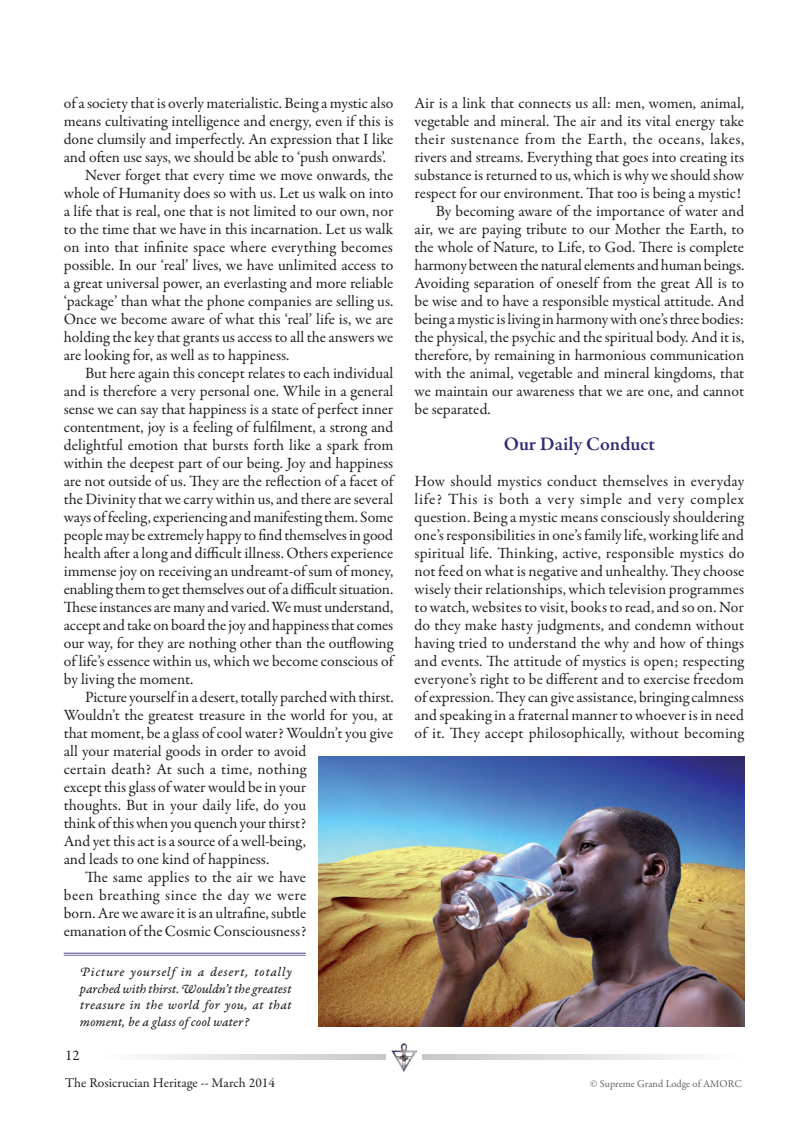
<style>
.page{position:relative;width:808px;height:1127px;background:#fff}
.page>*{position:absolute;margin:0;border:0;box-sizing:border-box;transform-origin:0 0}
.t1{font:600 19.5px "Garamond Premr Pro";letter-spacing:.005em;color:#312c74}
.t2{font:15.75px/18px "Garamond Premr Pro";letter-spacing:-.005em;color:#231f20;text-align:justify}
.t3{font:15.75px "Garamond Premr Pro";letter-spacing:.03em;color:#231f20}
.t4{font:15.75px "Garamond Premr Pro";letter-spacing:.025em;color:#231f20}
.t5{font:15px "Garamond Premr Pro";color:#231f20}
.t6{font:13.5px/16.5px "Garamond Premr Pro It Capt";letter-spacing:.02em;color:#231f20;text-align:justify}
.t7{font:13.5px "Garamond Premr Pro";color:#231f20}
.t8{font:10.5px "Garamond Premr Pro";color:#636366}
</style>
<div class="page">
<img style="left:392px;top:1043px;width:24px;height:28px">
<svg style="left:146px;top:1054px;width:240px;height:5px"></svg>
<svg style="left:422px;top:1054px;width:268px;height:5px"></svg>
<img style="left:319px;top:756px;width:425px;height:270px">
<hr style="left:64px;top:952px;width:242px;height:2px;background:#312c74">
<hr style="left:64px;top:955px;width:242px;height:1px;background:#312c74">
<p class="t2" style="left:64px;top:94px;width:331px">of a society that is overly materialistic. Being a mystic also</p>
<p class="t2" style="left:64px;top:112px;width:331px">means cultivating intelligence and energy, even if this is</p>
<p class="t2" style="left:64px;top:130px;width:331px">done clumsily and imperfectly. An expression that I like</p>
<p class="t2" style="left:64px;top:148px;width:324px">and often use says, we should be able to ‘push onwards’.</p>
<p class="t2" style="left:85px;top:166px;width:310px">Never forget that every time we move onwards, the</p>
<p class="t2" style="left:64px;top:184px;width:331px">whole of Humanity does so with us. Let us walk on into</p>
<p class="t2" style="left:64px;top:202px;width:331px">a life that is real, one that is not limited to our own, nor</p>
<p class="t2" style="left:64px;top:220px;width:331px">to the time that we have in this incarnation. Let us walk</p>
<p class="t2" style="left:64px;top:238px;width:331px">on into that infinite space where everything becomes</p>
<p class="t2" style="left:64px;top:256px;width:331px">possible. In our ‘real’ lives, we have unlimited access to</p>
<p class="t2" style="left:64px;top:274px;width:331px">a great universal power, an everlasting and more reliable</p>
<p class="t2" style="left:64px;top:292px;width:331px">‘package’ than what the phone companies are selling us.</p>
<p class="t2" style="left:64px;top:310px;width:331px">Once we become aware of what this ‘real’ life is, we are</p>
<p class="t2" style="left:64px;top:328px;width:331px">holding the key that grants us access to all the answers we</p>
<p class="t2" style="left:64px;top:346px;width:227px">are looking for, as well as to happiness.</p>
<p class="t2" style="left:85px;top:364px;width:310px">But here again this concept relates to each individual</p>
<p class="t2" style="left:64px;top:382px;width:331px">and is therefore a very personal one. While in a general</p>
<p class="t2" style="left:64px;top:400px;width:331px">sense we can say that happiness is a state of perfect inner</p>
<p class="t2" style="left:64px;top:418px;width:331px">contentment, joy is a feeling of fulfilment, a strong and</p>
<p class="t2" style="left:64px;top:436px;width:331px">delightful emotion that bursts forth like a spark from</p>
<p class="t2" style="left:64px;top:454px;width:331px">within the deepest part of our being. Joy and happiness</p>
<p class="t2" style="left:64px;top:472px;width:331px">are not outside of us. They are the reflection of a facet of</p>
<p class="t2" style="left:64px;top:490px;width:331px">the Divinity that we carry within us, and there are several</p>
<p class="t2" style="left:64px;top:508px;width:331px">ways of feeling, experiencing and manifesting them. Some</p>
<p class="t2" style="left:64px;top:526px;width:331px">people may be extremely happy to find themselves in good</p>
<p class="t2" style="left:64px;top:544px;width:331px">health after a long and difficult illness. Others experience</p>
<p class="t2" style="left:64px;top:562px;width:331px">immense joy on receiving an undreamt-of sum of money,</p>
<p class="t2" style="left:64px;top:580px;width:331px">enabling them to get themselves out of a difficult situation.</p>
<p class="t2" style="left:64px;top:598px;width:331px">These instances are many and varied. We must understand,</p>
<p class="t2" style="left:64px;top:616px;width:331px">accept and take on board the joy and happiness that comes</p>
<p class="t2" style="left:64px;top:634px;width:331px">our way, for they are nothing other than the outflowing</p>
<p class="t2" style="left:64px;top:652px;width:331px">of life’s essence within us, which we become conscious of</p>
<p class="t2" style="left:64px;top:670px;width:131px">by living the moment.</p>
<p class="t2" style="left:85px;top:688px;width:310px">Picture yourself in a desert, totally parched with thirst.</p>
<p class="t2" style="left:64px;top:706px;width:331px">Wouldn’t the greatest treasure in the world for you, at</p>
<p class="t2" style="left:64px;top:724px;width:331px">that moment, be a glass of cool water? Wouldn’t you give</p>
<p class="t2" style="left:64px;top:742px;width:244px">all your material goods in order to avoid</p>
<p class="t2" style="left:64px;top:761px;width:244px">certain death? At such a time, nothing</p>
<p class="t2" style="left:64px;top:779px;width:244px">except this glass of water would be in your</p>
<p class="t2" style="left:64px;top:797px;width:244px">thoughts. But in your daily life, do you</p>
<p class="t2" style="left:64px;top:815px;width:244px">think of this when you quench your thirst?</p>
<p class="t2" style="left:64px;top:833px;width:244px">And yet this act is a source of a well-being,</p>
<p class="t2" style="left:64px;top:851px;width:207px">and leads to one kind of happiness.</p>
<p class="t2" style="left:85px;top:869px;width:223px">The same applies to the air we have</p>
<p class="t4" style="left:64px;top:886px;width:244px">been breathing since the day we were</p>
<p class="t2" style="left:64px;top:905px;width:244px">born. Are we aware it is an ultrafine, subtle</p>
<p class="t2" style="left:64px;top:923px;width:244px">emanation of the Cosmic Consciousness?</p>
<p class="t6" style="left:80px;top:964px;width:213px">Picture yourself in a desert, totally parched with thirst. Wouldn’t the greatest treasure in the world for you, at that moment, be a glass of cool water?</p>
<p class="t5" style="left:65px;top:1046px;width:16px">12</p>
<p class="t2" style="left:415px;top:95px;width:331px">Air is a link that connects us all: men, women, animal,</p>
<p class="t2" style="left:415px;top:113px;width:331px">vegetable and mineral. The air and its vital energy take</p>
<p class="t3" style="left:415px;top:130px;width:331px">their sustenance from the Earth, the oceans, lakes,</p>
<p class="t2" style="left:415px;top:149px;width:331px">rivers and streams. Everything that goes into creating its</p>
<p class="t2" style="left:415px;top:167px;width:331px">substance is returned to us, which is why we should show</p>
<p class="t2" style="left:415px;top:185px;width:328px">respect for our environment. That too is being a mystic!</p>
<p class="t2" style="left:436px;top:203px;width:310px">By becoming aware of the importance of water and</p>
<p class="t2" style="left:415px;top:221px;width:331px">air, we are paying tribute to our Mother the Earth, to</p>
<p class="t2" style="left:415px;top:239px;width:331px">the whole of Nature, to Life, to God. There is complete</p>
<p class="t2" style="left:415px;top:257px;width:331px">harmony between the natural elements and human beings.</p>
<p class="t2" style="left:415px;top:275px;width:331px">Avoiding separation of oneself from the great All is to</p>
<p class="t2" style="left:415px;top:293px;width:331px">be wise and to have a responsible mystical attitude. And</p>
<p class="t2" style="left:415px;top:311px;width:331px">being a mystic is living in harmony with one’s three bodies:</p>
<p class="t2" style="left:415px;top:329px;width:331px">the physical, the psychic and the spiritual body. And it is,</p>
<p class="t2" style="left:415px;top:347px;width:331px">therefore, by remaining in harmonious communication</p>
<p class="t2" style="left:415px;top:365px;width:331px">with the animal, vegetable and mineral kingdoms, that</p>
<p class="t2" style="left:415px;top:383px;width:331px">we maintain our awareness that we are one, and cannot</p>
<p class="t2" style="left:415px;top:401px;width:78px">be separated.</p>
<p class="t1" style="left:504px;top:432px;width:153px">Our Daily Conduct</p>
<p class="t2" style="left:415px;top:472px;width:331px">How should mystics conduct themselves in everyday life? This is both a very simple and very complex question. Being a mystic means consciously shouldering one’s responsibilities in one’s family life, working life and spiritual life. Thinking, active, responsible mystics do not feed on what is negative and unhealthy. They choose wisely their relationships, which television programmes to watch, websites to visit, books to read, and so on. Nor do they make hasty judgments, and condemn without having tried to understand the why and how of things and events. The attitude of mystics is open; respecting everyone’s right to be different and to exercise freedom of expression. They can give assistance, bringing calmness and speaking in a fraternal manner to whoever is in need of it. They accept philosophically, without becoming</p>
<p class="t7" style="left:65px;top:1074px;width:211px">The Rosicrucian Heritage -- March 2014</p>
<p class="t8" style="left:590px;top:1077px;width:153px">© Supreme Grand Lodge of AMORC</p>
</div>
